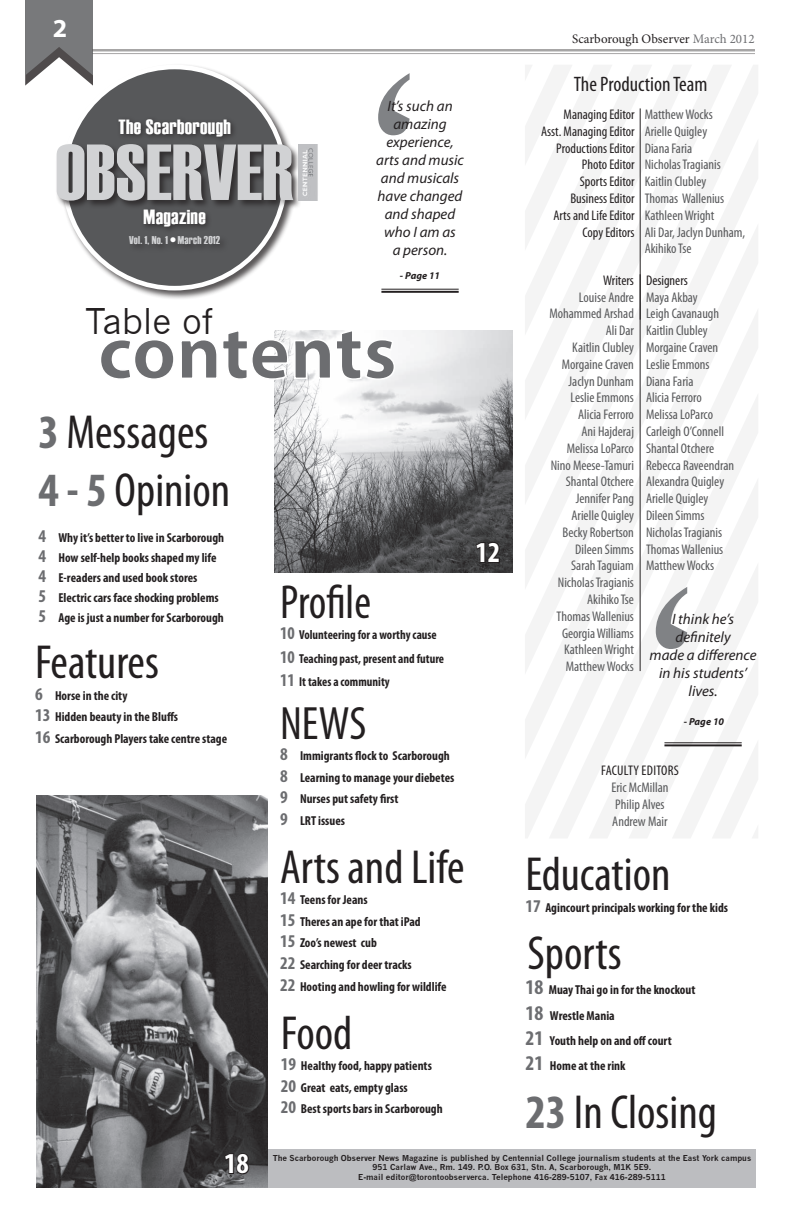
<style>
.page{position:relative;width:792px;height:1224px;background:#fff}
.page>*{position:absolute;margin:0;border:0;box-sizing:border-box;transform-origin:0 0}
.t1{font:79.3px "Haettenschweiler";color:#d1d2d4}
.t2{font:700 77.3px "Myriad Pro";letter-spacing:-.005em;color:#6c6d70}
.t3{font:condensed 48px/57.6px "Myriad Pro";color:#231f20}
.t4{font:condensed 48px "Myriad Pro";color:#231f20;scale:.96 1}
.t5{font:condensed 47px "Myriad Pro";color:#231f20}
.t6{font:34.6px "News Gothic";letter-spacing:-.01em;color:#231f20}
.t7{font:700 condensed 29px "Myriad Pro";color:#fff}
.t8{font:700 26px "Myriad Pro";color:#fff}
.t9{font:condensed 21px "Myriad Pro";color:#231f20}
.t10{font:20.5px "Haettenschweiler";letter-spacing:.02em;color:#fff}
.t11{font:italic 15px/18px "Myriad Pro";color:#231f20;text-align:center}
.t12{font:condensed 14px/16.8px "Myriad Pro";color:#57585a}
.t13{font:condensed 14px "Myriad Pro";color:#231f20}
.t14{font:700 condensed 13px/21.6px "Myriad Pro";color:#231f20}
.t15{font:700 condensed 13px/23.4px "Myriad Pro";color:#231f20;scale:.96 1}
.t16{font:13px "Minion Pro";color:#231f20}
.t17{font:11.3px "Haettenschweiler";letter-spacing:.02em;color:#d1d2d4}
.t18{font:italic 700 10.2px "Myriad Pro";color:#231f20}
.t19{font:700 8px/9.6px "News Gothic";color:#231f20;text-align:center}
.s1{color:#fff}
.s2{font-weight:700;color:#6c6d70}
.s3{font-size:18px;color:#6c6d70}
.s4{color:#6c6d70}
.s5{color:#57585a}
.s6{color:#231f20}
.s7{font-size:21px;color:#6c6d70}
</style>
<div class="page">
<hr style="left:92px;top:49px;width:663px;height:3px;background:#231f20">
<hr style="left:92px;top:53px;width:663px;height:1px;background:#231f20">
<svg style="left:25px;top:0;width:68px;height:86px;background:#828284"></svg>
<div style="left:36px;top:1150px;width:720px;height:38px;background:#bcbdc0"></div>
<div style="left:60px;top:63px;width:237px;height:237px;background:#231f20;opacity:.75"></div>
<div style="left:64px;top:67px;width:221px;height:221px;background:#57585a;border-radius:50%"></div>
<div style="left:116px;top:116px;width:122px;height:28px;background:#231f20;opacity:.75"></div>
<div style="left:140px;top:206px;width:73px;height:28px;background:#231f20;opacity:.75"></div>
<div style="left:55px;top:143px;width:247px;height:67px;background:#231f20;opacity:.75"></div>
<div style="left:128px;top:235px;width:101px;height:19px;background:#525355"></div>
<img style="left:299px;top:144px;width:19px;height:56px">
<img style="left:274px;top:330px;width:239px;height:243px">
<svg style="left:475px;top:541px;width:26px;height:23px"></svg>
<svg style="left:274px;top:330px;width:122px;height:51px"></svg>
<img style="left:36px;top:796px;width:232px;height:392px">
<svg style="left:223px;top:1152px;width:27px;height:23px"></svg>
<svg style="left:525px;top:65px;width:233px;height:773px"></svg>
<hr style="left:381px;top:289px;width:78px;height:1px;background:#231f20">
<hr style="left:381px;top:291px;width:78px;height:2px;background:#231f20">
<svg style="left:378px;top:73px;width:32px;height:62px"></svg>
<p class="t8" style="left:53px;top:12px;width:16px">2</p>
<p class="t10" style="left:119px;top:115px;width:114px">The Scarborough</p>
<p class="t1" style="left:55px;top:127px;width:240px">Observer</p>
<p class="t17" style="left:129px;top:233px;width:93px">Vol. 1, No. 1 <span class="s1">●</span> March 2012</p>
<p class="t10" style="left:144px;top:205px;width:64px">Magazine</p>
<p class="t11" style="left:376px;top:96px;width:89px">It’s such an amazing experience, arts and music and musicals have changed and shaped who I am as<br>a person.</p>
<p class="t18" style="left:400px;top:269px;width:42px">- Page 11</p>
<p class="t6" style="left:85px;top:301px;width:130px">Table of</p>
<p class="t2" style="left:98px;top:302px;width:300px">contents</p>
<p class="t3" style="left:38px;top:403px;width:193px"><span class="s2">3</span> Messages<br><span class="s2">4 - 5</span> Opinion</p>
<p class="t14" style="left:38px;top:527px;width:187px;line-height:20px"><span class="s3">4</span> Why it’s better to live in Scarborough <span class="s3">4</span> How self-help books shaped my life <span class="s3">4</span> E-readers and used book stores<br><span class="s3">5</span> Electric cars face shocking problems <span class="s3">5</span> Age is just a number for Scarborough</p>
<p class="t3" style="left:35px;top:633px;width:125px">Features</p>
<p class="t14" style="left:35px;top:684px;width:194px"><span class="s3">6</span> Horse in the city<br><span class="s3">13</span> Hidden beauty in the Bluffs<br><span class="s3">16</span> Scarborough Players take centre stage</p>
<p class="t4" style="left:280px;top:573px;width:96px">Profile</p>
<p class="t15" style="left:280px;top:623px;width:173px"><span class="s3">10</span> Volunteering for a worthy cause<br><span class="s3">10</span> Teaching past, present and future<br><span class="s3">11</span> It takes a community</p>
<p class="t5" style="left:280px;top:695px;width:88px">NEWS</p>
<p class="t14" style="left:280px;top:745px;width:176px"><span class="s3">8</span> Immigrants flock to Scarborough<br><span class="s3">8</span> Learning to manage your diebetes<br><span class="s3">9</span> Nurses put safety first<br><span class="s3">9</span> LRT issues</p>
<p class="t3" style="left:280px;top:837px;width:186px">Arts and Life</p>
<p class="t14" style="left:280px;top:889px;width:168px"><span class="s3">14</span> Teens for Jeans<br><span class="s3">15</span> Theres an ape for that iPad<br><span class="s3">15</span> Zoo’s newest cub<br><span class="s3">22</span> Searching for deer tracks<br><span class="s3">22</span> Hooting and howling for wildlife</p>
<p class="t3" style="left:281px;top:1003px;width:73px">Food</p>
<p class="t14" style="left:281px;top:1055px;width:163px"><span class="s3">19</span> Healthy food, happy patients<br><span class="s3">20</span> Great eats, empty glass<br><span class="s3">20</span> Best sports bars in Scarborough</p>
<p class="t7" style="left:476px;top:534px;width:26px">12</p>
<p class="t16" style="left:572px;top:30px;width:184px">Scarborough Observer <span class="s4">March 2012</span></p>
<p class="t9" style="left:574px;top:72px;width:135px">The Production Team</p>
<p class="t13" style="left:564px;top:106px;width:151px">Managing Editor <span class="s5">Matthew Wocks</span></p>
<p class="t13" style="left:541px;top:123px;width:168px">Asst. Managing Editor <span class="s5">Arielle Quigley</span></p>
<p class="t13" style="left:556px;top:139px;width:137px">Productions Editor <span class="s5">Diana Faria</span></p>
<p class="t12" style="left:582px;top:156px;width:140px"><span class="s6">Photo Editor</span> Nicholas Tragianis</p>
<p class="t12" style="left:580px;top:173px;width:128px"><span class="s6">Sports Editor</span> Kaitlin Clubley</p>
<p class="t12" style="left:570px;top:190px;width:155px"><span class="s6">Business Editor</span> Thomas Wallenius</p>
<p class="t13" style="left:553px;top:207px;width:162px">Arts and Life Editor <span class="s5">Kathleen Wright</span></p>
<p class="t12" style="left:583px;top:223px;width:164px"><span class="s6">Copy Editors</span> Ali Dar, Jaclyn Dunham,</p>
<p class="t12" style="left:645px;top:240px;width:48px">Akihiko Tse</p>
<p class="t12" style="left:549px;top:272px;width:86px;text-align:right"><span class="s6">Writers<br></span>Louise Andre<br>Mohammed Arshad<br>Ali Dar<br>Kaitlin Clubley<br>Morgaine Craven<br>Jaclyn Dunham<br>Leslie Emmons<br>Alicia Ferroro<br>Ani Hajderaj<br>Melissa LoParco<br>Nino Meese-Tamuri<br>Shantal Otchere<br>Jennifer Pang<br>Arielle Quigley<br>Becky Robertson<br>Dileen Simms<br>Sarah Taguiam<br>Nicholas Tragianis<br>Akihiko Tse<br>Thomas Wallenius<br>Georgia Williams<br>Kathleen Wright<br>Matthew Wocks</p>
<p class="t12" style="left:646px;top:272px;width:90px"><span class="s6">Designers<br></span>Maya Akbay<br>Leigh Cavanaugh<br>Kaitlin Clubley<br>Morgaine Craven<br>Leslie Emmons<br>Diana Faria<br>Alicia Ferroro<br>Melissa LoParco<br>Carleigh O’Connell<br>Shantal Otchere<br>Rebecca Raveendran<br>Alexandra Quigley<br>Arielle Quigley<br>Dileen Simms<br>Nicholas Tragianis<br>Thomas Wallenius<br>Matthew Wocks</p>
<p class="t11" style="left:650px;top:610px;width:108px">I think he’s definitely<br>made a difference in his students’ lives.</p>
<p class="t18" style="left:684px;top:715px;width:42px">- Page 10</p>
<p class="t12" style="left:611px;top:762px;width:59px;text-indent:-10px"><span class="s6">Fac ulty Editors<br></span>Eric McMillan<br>Philip Alves<br>Andrew Mair</p>
<p class="t3" style="left:525px;top:845px;width:147px">Education</p>
<p class="t14" style="left:525px;top:896px;width:204px"><span class="s3">17</span> Agincourt principals working for the kids</p>
<p class="t3" style="left:527px;top:924px;width:96px">Sports</p>
<p class="t14" style="left:525px;top:977px;width:172px;line-height:25.2px"><span class="s7">18</span> Muay Thai go in for the knockout<br><span class="s7">18</span> Wrestle Mania<br><span class="s7">21</span> Youth help on and off court<br><span class="s7">21</span> Home at the rink</p>
<p class="t3" style="left:525px;top:1082px;width:193px"><span class="s2">23</span> In Closing</p>
<p class="t7" style="left:224px;top:1145px;width:26px">18</p>
<p class="t19" style="left:273px;top:1153px;width:480px">The Scarborough Observer News Magazine is published by Centennial College journalism students at the East York campus<br>951 Carlaw Ave., Rm. 149. P.O. Box 631, Stn. A, Scarborough, M1K 5E9.<br>E-mail editor@torontoobserverca. Telephone 416-289-5107, Fax 416-289-5111</p>
</div>
